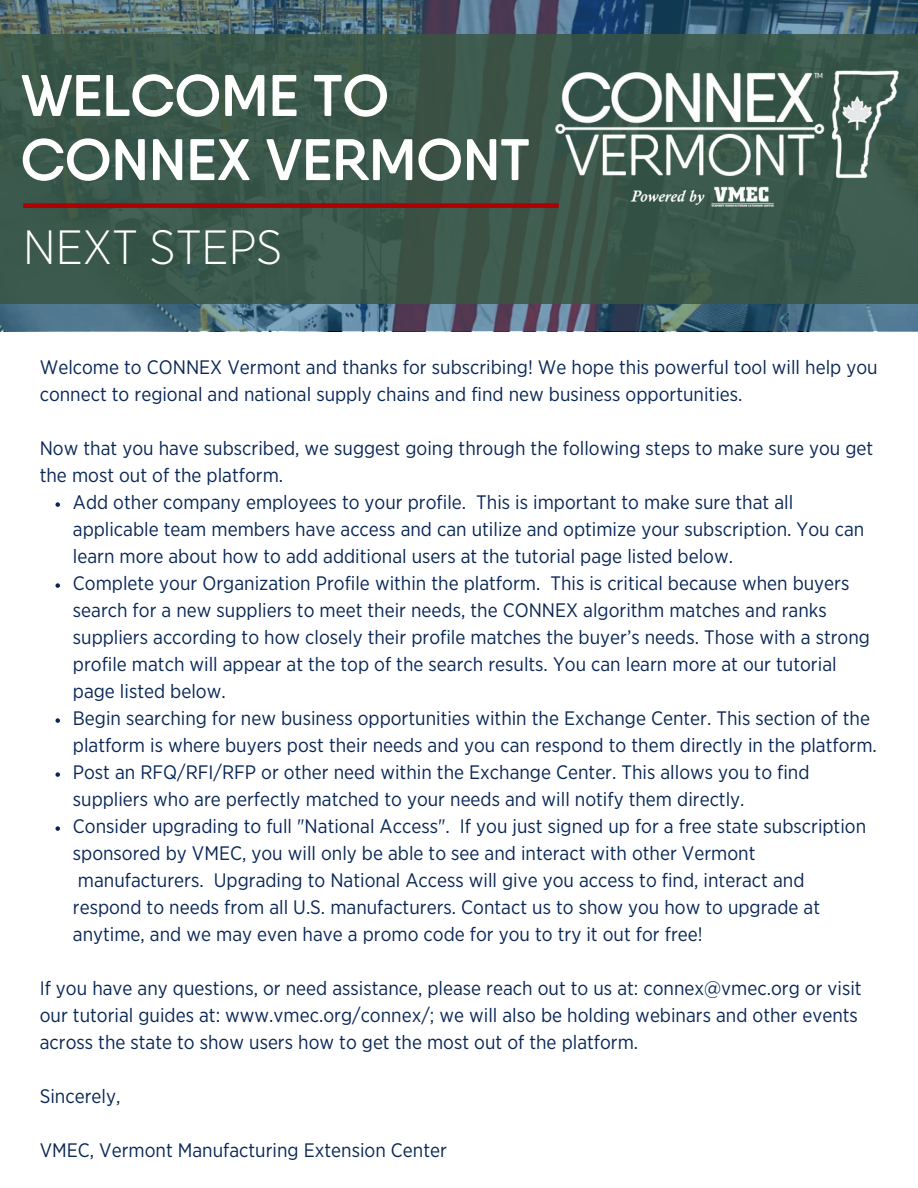
<style>
.page{position:relative;width:918px;height:1188px;background:#fff}
.page>*{position:absolute;margin:0;border:0;box-sizing:border-box;transform-origin:0 0}
.t1{font:600 58.5px/64.2px "Qanelas Soft";color:#fff}
.t2{font:300 48px "Gotham Narrow";color:#fff}
.t3{font:19.5px/27px "Gotham Narrow";color:#092756}
</style>
<div class="page">
<svg style="left:0;top:0;width:918px;height:331px;background:#4a667a"></svg>
<div style="left:0;top:34px;width:918px;height:270px;background:#3c584b"></div>
<div style="left:23px;top:203px;width:536px;height:5px;background:#ac0000"></div>
<svg style="left:55px;top:502px;width:5px;height:5px"></svg>
<svg style="left:55px;top:583px;width:5px;height:5px"></svg>
<svg style="left:55px;top:718px;width:5px;height:5px"></svg>
<svg style="left:55px;top:772px;width:5px;height:5px"></svg>
<svg style="left:55px;top:826px;width:5px;height:5px"></svg>
<img style="left:549px;top:70px;width:350px;height:138px">
<p class="t1" style="left:21px;top:63px;width:510px">WELCOME TO<br>CONNEX VERMONT</p>
<p class="t2" style="left:23px;top:226px;width:261px">NEXT STEPS</p>
<p class="t3" style="left:40px;top:355px;width:839px">Welcome to CONNEX Vermont and thanks for subscribing! We hope this powerful tool will help you connect to regional and national supply chains and find new business opportunities.</p>
<p class="t3" style="left:40px;top:436px;width:835px">Now that you have subscribed, we suggest going through the following steps to make sure you get the most out of the platform.</p>
<p class="t3" style="left:73px;top:490px;width:793px">Add other company employees to your profile. This is important to make sure that all applicable team members have access and can utilize and optimize your subscription. You can learn more about how to add additional users at the tutorial page listed below.</p>
<p class="t3" style="left:73px;top:571px;width:799px">Complete your Organization Profile within the platform. This is critical because when buyers search for a new suppliers to meet their needs, the CONNEX algorithm matches and ranks suppliers according to how closely their profile matches the buyer’s needs. Those with a strong profile match will appear at the top of the search results. You can learn more at our tutorial page listed below.</p>
<p class="t3" style="left:73px;top:706px;width:806px">Begin searching for new business opportunities within the Exchange Center. This section of the platform is where buyers post their needs and you can respond to them directly in the platform.</p>
<p class="t3" style="left:73px;top:760px;width:738px">Post an RFQ/RFI/RFP or other need within the Exchange Center. This allows you to find suppliers who are perfectly matched to your needs and will notify them directly.</p>
<p class="t3" style="left:73px;top:814px;width:795px">Consider upgrading to full "National Access". If you just signed up for a free state subscription sponsored by VMEC, you will only be able to see and interact with other Vermont manufacturers. Upgrading to National Access will give you access to find, interact and respond to needs from all U.S. manufacturers. Contact us to show you how to upgrade at anytime, and we may even have a promo code for you to try it out for free!</p>
<p class="t3" style="left:40px;top:976px;width:823px">If you have any questions, or need assistance, please reach out to us at: connex@vmec.org or visit our tutorial guides at: www.vmec.org/connex/; we will also be holding webinars and other events across the state to show users how to get the most out of the platform.</p>
<p class="t3" style="left:40px;top:1084px;width:82px">Sincerely,</p>
<p class="t3" style="left:40px;top:1138px;width:409px">VMEC, Vermont Manufacturing Extension Center</p>
</div>
